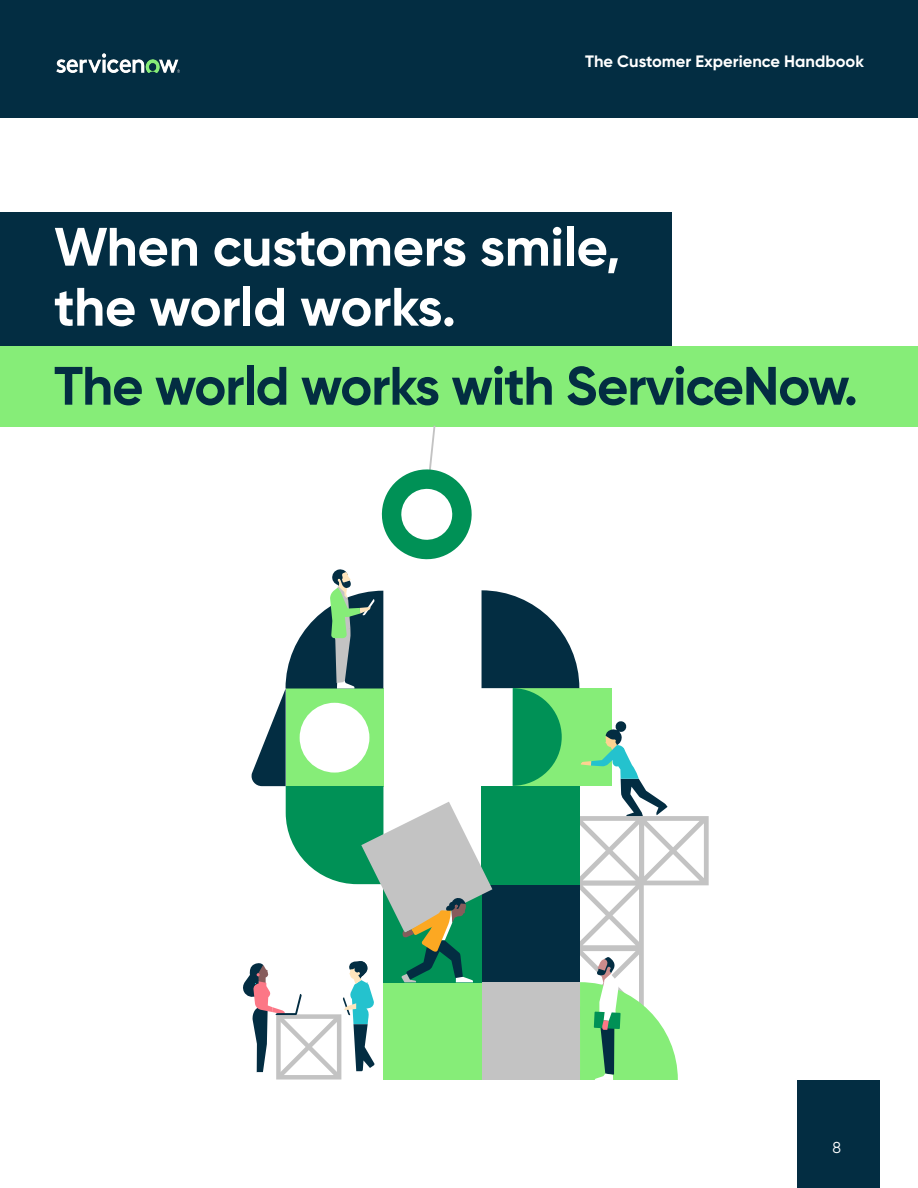
<style>
.page{position:relative;width:918px;height:1188px;background:#fff}
.page>*{position:absolute;margin:0;border:0;box-sizing:border-box;transform-origin:0 0}
.Subhead{font:700 54px "Gilroy";letter-spacing:-.005em;color:#fff}
.Subhead-2{font:700 54px "Gilroy";letter-spacing:-.02em;color:#032d42}
.t1{font:700 16.5px "Gilroy";color:#fff}
.t2{font:15.75px "Gilroy";color:#fff}
</style>
<div class="page">
<div style="left:797px;top:1080px;width:82px;height:108px;background:#032d42"></div>
<div style="left:0;top:0;width:918px;height:118px;background:#032d42"></div>
<img style="left:56px;top:54px;width:123px;height:18px">
<div style="left:0;top:212px;width:672px;height:135px;background:#032d42"></div>
<div style="left:0;top:346px;width:918px;height:81px;background:#86ed78"></div>
<svg style="left:243px;top:426px;width:466px;height:654px"></svg>
<p class="t1" style="left:585px;top:51px;width:280px">The Customer Experience Handbook</p>
<p class="Subhead" style="left:54px;top:213px;width:568px">When customers smile,</p>
<p class="Subhead" style="left:54px;top:273px;width:404px">the world works.</p>
<p class="Subhead-2" style="left:54px;top:352px;width:806px">The world works with ServiceNow.</p>
<p class="t2" style="left:832px;top:1138px;width:10px">8</p>
</div>
